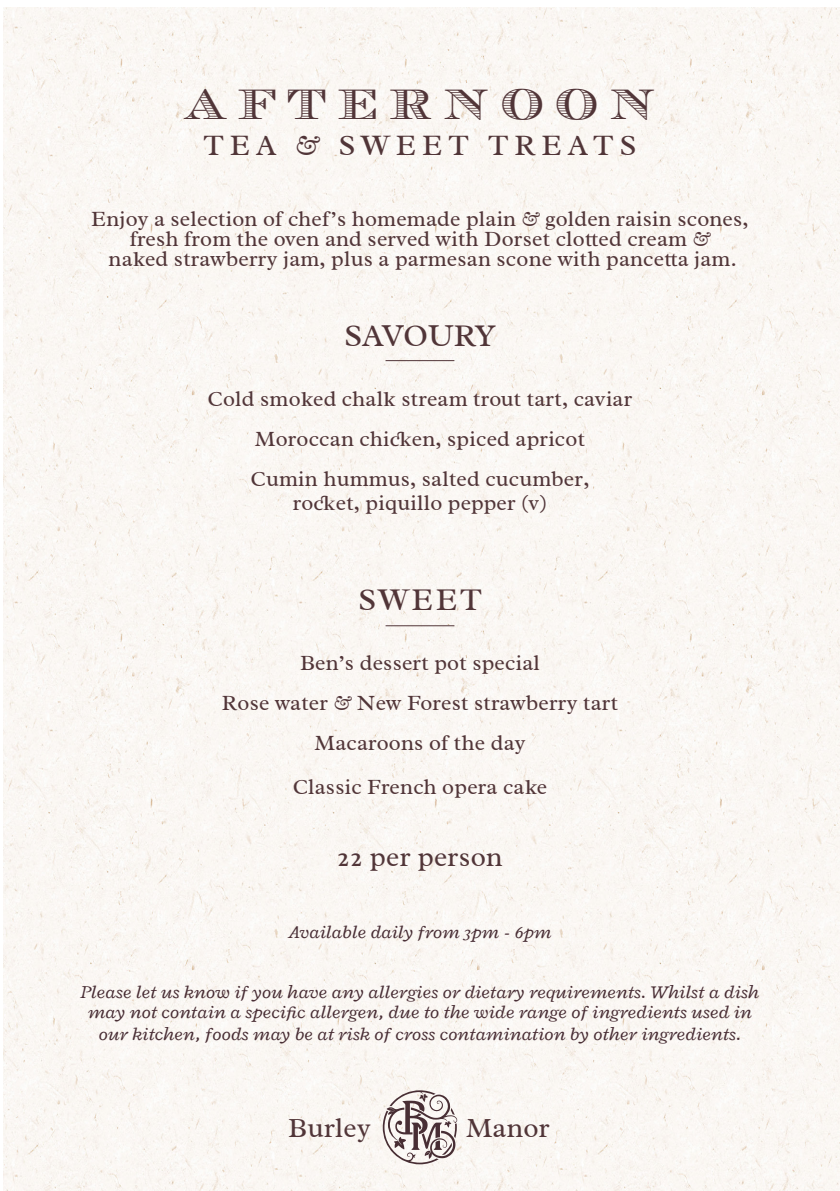
<style>
.page{position:relative;width:840px;height:1191px;background:#fff}
.page>*{position:absolute;margin:0;border:0;box-sizing:border-box;transform-origin:0 0}
.t1{font:44px "Banknote";letter-spacing:.2em;color:#513538}
.t2{font:32px "Radley";color:#513538}
.t3{font:30px "Radley";letter-spacing:.2em;color:#513538}
.t4{font:28px "Radley";letter-spacing:.01em;color:#513538}
.t5{font:22px/20px "Radley";letter-spacing:.01em;color:#513538;text-align:center}
.t6{font:italic 19px/20px "Radley";letter-spacing:.01em;color:#482d34;text-align:center}
.s1{font-style:italic}
</style>
<div class="page">
<div style="left:4px;top:8px;width:835px;height:1183px;background:#faf7f3"></div>
<hr style="left:385px;top:360px;width:69px;height:1px;background:#513538">
<svg style="left:382px;top:1090px;width:75px;height:74px"></svg>
<hr style="left:385px;top:625px;width:69px;height:1px;background:#513538">
<p class="t1" style="left:183px;top:79px;width:474px">AFTERNOON</p>
<p class="t3" style="left:203px;top:126px;width:434px">TEA <span class="s1">&amp;</span> SWEET TREATS</p>
<p class="t5" style="left:91px;top:209px;width:658px">Enjoy a selection of chef’s homemade plain <span class="s1">&amp;</span> golden raisin scones, fresh from the oven and served with Dorset clotted cream <span class="s1">&amp;<br></span>naked strawberry jam, plus a parmesan scone with pancetta jam.</p>
<p class="t2" style="left:344px;top:315px;width:153px">SAVOURY</p>
<p class="t5" style="left:207px;top:389px;width:426px">Cold smoked chalk stream trout tart, caviar</p>
<p class="t5" style="left:255px;top:429px;width:331px">Moroccan chicken, spiced apricot</p>
<p class="t5" style="left:250px;top:467px;width:340px;line-height:24px">Cumin hummus, salted cucumber, rocket, piquillo pepper (v)</p>
<p class="t2" style="left:358px;top:579px;width:125px">SWEET</p>
<p class="t5" style="left:300px;top:653px;width:241px">Ben’s dessert pot special</p>
<p class="t5" style="left:222px;top:693px;width:397px">Rose water <span class="s1">&amp;</span> New Forest strawberry tart</p>
<p class="t5" style="left:314px;top:733px;width:212px">Macaroons of the day</p>
<p class="t5" style="left:292px;top:777px;width:256px">Classic French opera cake</p>
<p class="t4" style="left:337px;top:839px;width:167px">22 per person</p>
<p class="t6" style="left:288px;top:922px;width:264px">Available daily from 3pm - 6pm</p>
<p class="t6" style="left:81px;top:982px;width:679px">Please let us know if you have any allergies or dietary requirements. Whilssttst a dish may not contain a specific allergen, due to the wide range of ingredients used in</p>
<p class="t6" style="left:99px;top:1024px;width:643px">our kitchen, foods may be at risk of cross contamination by other ingredients.</p>
<p class="t4" style="left:288px;top:1110px;width:84px">Burley</p>
<p class="t4" style="left:465px;top:1110px;width:85px">Manor</p>
</div>
